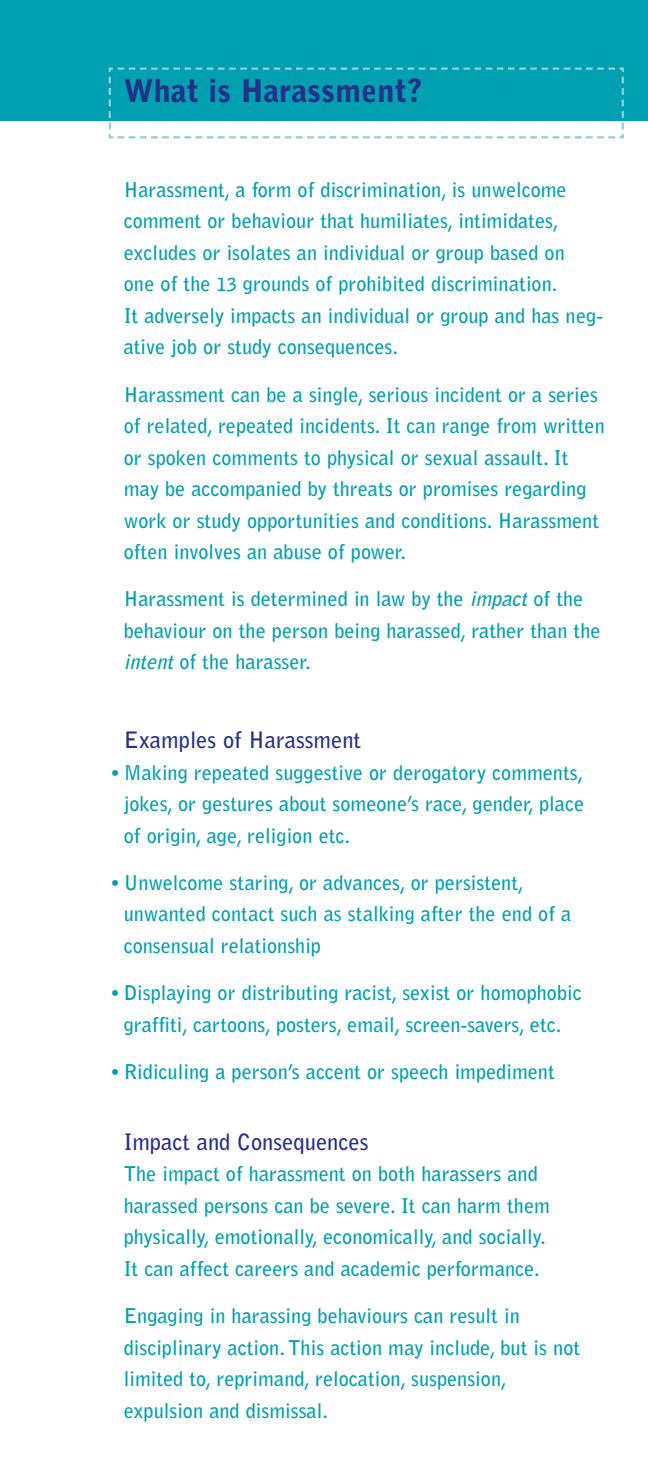
<style>
.page{position:relative;width:648px;height:1458px;background:#fff}
.page>*{position:absolute;margin:0;border:0;box-sizing:border-box;transform-origin:0 0}
.t1{font:900 31.5px "Bell Gothic";color:#24318b}
.t2{font:700 22.5px "Bell Gothic";color:#24318b}
.t3{font:700 20.25px/31.5px "Bell Gothic";color:#00a0b0}
.s1{font-size:18px}
.s2{font-style:italic}
</style>
<div class="page">
<div style="left:0;top:0;width:648px;height:121px;background:#00a0b0"></div>
<svg style="left:108px;top:67px;width:516px;height:72px"></svg>
<h1 class="t1" style="left:124px;top:79px;width:300px">What is Harassment?</h1>
<p class="t3" style="left:124px;top:175px;width:481px">Harassment, a form of discrimination, is unwelcome comment or behaviour that humiliates, intimidates, excludes or isolates an individual or group based on<br>one of the <span class="s1">13</span> grounds of prohibited discrimination.<br>It adversely impacts an individual or group and has neg&shy;ative job or study consequences.</p>
<p class="t3" style="left:124px;top:380px;width:483px">Harassment can be a single, serious incident or a series of related, repeated incidents. It can range from written or spoken comments to physical or sexual assault. It may be accompanied by threats or promises regarding work or study opportunities and conditions. Harassment often involves an abuse of power.</p>
<p class="t3" style="left:124px;top:585px;width:478px">Harassment is determined in law by the <span class="s2">impact</span> of the behaviour on the person being harassed, rather than the <span class="s2">intent</span> of the harasser.</p>
<p class="t2" style="left:124px;top:732px;width:239px">Examples of Harassment</p>
<p class="t3" style="left:124px;top:758px;width:462px;text-align:justify;text-indent:-14px">• Making repeated suggestive or derogatory comments, jokes, or gestures about someone’s race, gender, place of origin, age, religion etc.</p>
<p class="t3" style="left:124px;top:868px;width:449px;text-indent:-14px">• Unwelcome staring, or advances, or persistent, unwanted contact such as stalking after the end of a consensual relationship</p>
<p class="t3" style="left:110px;top:978px;width:473px;text-align:center">• Displaying or distributing racist, sexist or homophobic graffiti, cartoons, posters, email, screen-savers, etc.</p>
<p class="t3" style="left:110px;top:1057px;width:446px">• Ridiculing a person’s accent or speech impediment</p>
<p class="t2" style="left:124px;top:1133px;width:246px">Impact and Consequences</p>
<p class="t3" style="left:124px;top:1160px;width:428px">The impact of harassment on both harassers and harassed persons can be severe. It can harm them physically, emotionally, economically, and socially.<br>It can affect careers and academic performance.</p>
<p class="t3" style="left:124px;top:1301px;width:458px">Engaging in harassing behaviours can result in disciplinary action. This action may include, but is not limited to, reprimand, relocation, suspension, expulsion and dismissal.</p>
</div>
